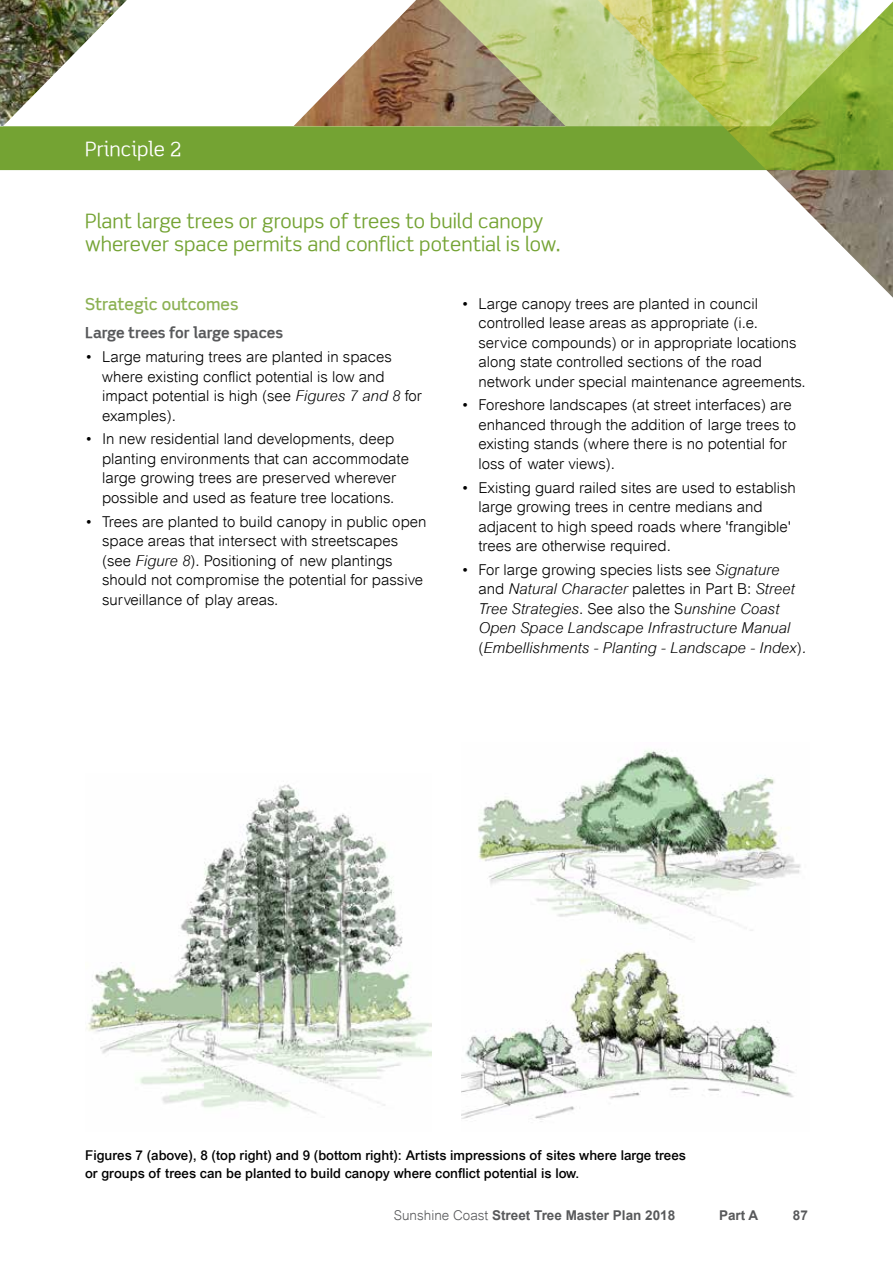
<style>
.page{position:relative;width:893px;height:1263px;background:#fff}
.page>*{position:absolute;margin:0;border:0;box-sizing:border-box;transform-origin:0 0}
.t1{font:19.5px/23.4px "Scene";color:#74a333}
.t2{font:19.5px "Scene Alt";color:#fff}
.t3{font:500 16.5px "Scene Alt";color:#8cb154}
.t4{font:300 15px/19.5px "Arial";color:#000}
.t5{font:italic 300 15px/19.5px "Arial";color:#000}
.t6{font:700 15px "Scene Alt";color:#58595b}
.t7{font:500 13.5px/18px "Arial";color:#000}
.t8{font:700 13.5px "Arial";color:#58595b}
.t9{font:700 13.5px "Arial";color:#58595b}
.s1{font-style:italic}
.s2{font-style:normal}
.s3{font-weight:300}
</style>
<div class="page">
<svg style="left:0;top:0;width:596px;height:170px"></svg>
<img style="left:596px;top:0;width:297px;height:298px">
<img style="left:86px;top:784px;width:346px;height:330px">
<img style="left:478px;top:750px;width:323px;height:190px">
<img style="left:461px;top:950px;width:334px;height:172px">
<h1 class="t2" style="left:85px;top:137px;width:98px">Principle 2</h1>
<h1 class="t1" style="left:85px;top:209px;width:477px">Plant large trees or groups of trees to build canopy wherever space permits and conflict potential is low.</h1>
<p class="t3" style="left:85px;top:294px;width:155px">Strategic outcomes</p>
<p class="t6" style="left:85px;top:324px;width:200px">Large trees for large spaces</p>
<p class="t4" style="left:102px;top:347px;width:321px;text-indent:-17px">• Large maturing trees are planted in spaces where existing conflict potential is low and impact potential is high (see <span class="s1">Figures 7 and 8</span> for examples).</p>
<p class="t4" style="left:102px;top:429px;width:308px;text-indent:-17px">• In new residential land developments, deep planting environments that can accommodate large growing trees are preserved wherever possible and used as feature tree locations.</p>
<p class="t4" style="left:102px;top:512px;width:326px;text-indent:-17px">• Trees are planted to build canopy in public open space areas that intersect with streetscapes (see <span class="s1">Figure 8</span>). Positioning of new plantings should not compromise the potential for passive surveillance of play areas.</p>
<p class="t4" style="left:478px;top:294px;width:329px;text-indent:-17px">• Large canopy trees are planted in council controlled lease areas as appropriate (i.e. service compounds) or in appropriate locations along state controlled sections of the road network under special maintenance agreements.</p>
<p class="t4" style="left:478px;top:395px;width:319px;text-indent:-17px">• Foreshore landscapes (at street interfaces) are enhanced through the addition of large trees to existing stands (where there is no potential for loss of water views).</p>
<p class="t4" style="left:478px;top:478px;width:319px;text-indent:-17px">• Existing guard railed sites are used to establish large growing trees in centre medians and adjacent to high speed roads where 'frangible' trees are otherwise required.</p>
<p class="t5" style="left:478px;top:560px;width:329px;text-indent:-17px"><span class="s2">• For large growing species lists see</span> Signature <span class="s2">and</span> Natural Character <span class="s2">palettes in Part B:</span> Street Tree Strategies<span class="s2">. See also the S</span>unshine Coast Open Space Landscape Infrastructure Manual <span class="s2">(</span>Embellishments - Planting - Landscape - Index<span class="s2">)</span>.</p>
<p class="t7" style="left:85px;top:1146px;width:602px">Figures 7 (above), 8 (top right) and 9 (bottom right): Artists impressions of sites where large trees or groups of trees can be planted to build canopy where conflict potential is low.</p>
<p class="t8" style="left:394px;top:1206px;width:283px"><span class="s3">Sunshine Coast</span> Street Tree Master Plan 2018</p>
<p class="t8" style="left:719px;top:1206px;width:41px">Part A</p>
<p class="t9" style="left:793px;top:1207px;width:17px">87</p>
</div>
